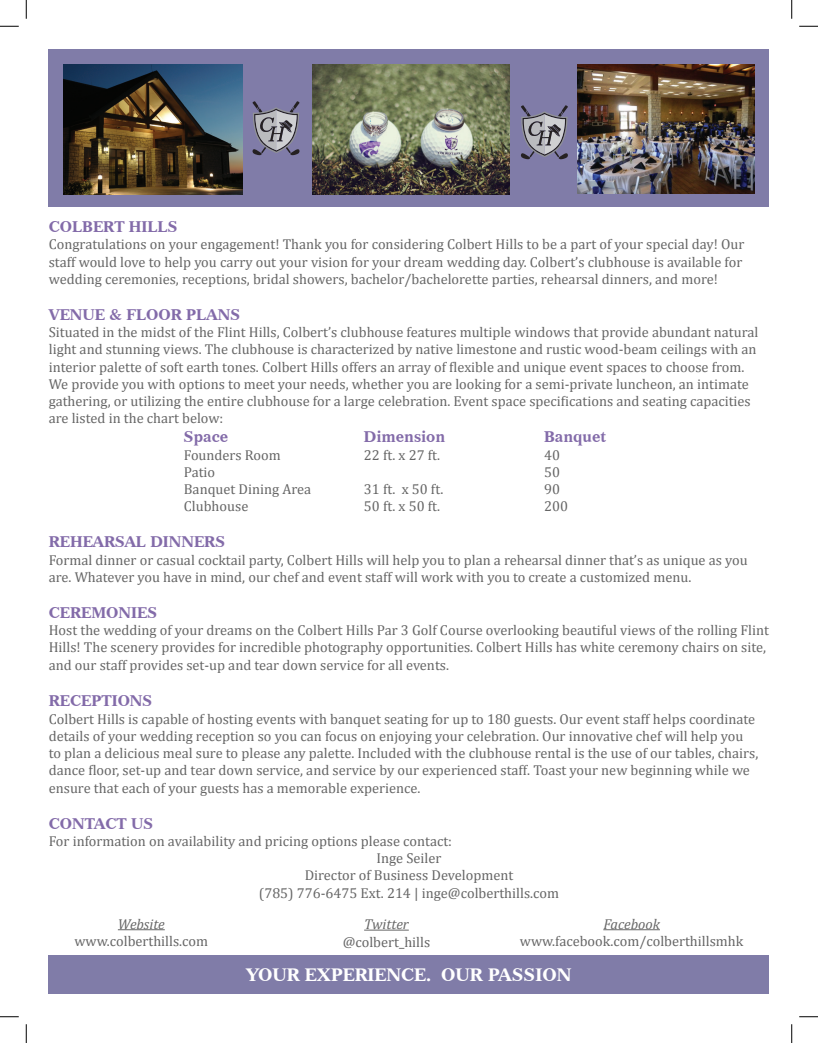
<style>
.page{position:relative;width:818px;height:1043px;background:#fff}
.page>*{position:absolute;margin:0;border:0;box-sizing:border-box;transform-origin:0 0}
.t1{font:700 17.5px "Imperial BT";color:#fff}
.t2{font:700 15px "Imperial BT";color:#836ba9}
.t3{font:14.38px/17.2px "Cambria";color:#666}
.t4{font:italic 14.38px "Cambria";color:#666}
</style>
<div class="page">
<div style="left:49px;top:49px;width:720px;height:157px;background:#807ca8"></div>
<div style="left:49px;top:955px;width:720px;height:39px;background:#807ca8"></div>
<img style="left:577px;top:64px;width:177px;height:130px">
<svg style="left:521px;top:105px;width:47px;height:54px"></svg>
<svg style="left:252px;top:101px;width:47px;height:54px"></svg>
<hr style="left:118px;top:929px;width:47px;height:1px;background:#666">
<hr style="left:364px;top:929px;width:45px;height:1px;background:#666">
<hr style="left:603px;top:929px;width:57px;height:1px;background:#666">
<img style="left:64px;top:64px;width:178px;height:131px">
<img style="left:312px;top:64px;width:197px;height:130px">
<svg style="left:0;top:25px;width:19px;height:2px"></svg>
<svg style="left:799px;top:25px;width:19px;height:2px"></svg>
<svg style="left:0;top:1016px;width:19px;height:1px"></svg>
<svg style="left:799px;top:1016px;width:19px;height:1px"></svg>
<svg style="left:25px;top:0;width:2px;height:19px"></svg>
<svg style="left:25px;top:1024px;width:2px;height:18px"></svg>
<svg style="left:791px;top:0;width:1px;height:19px"></svg>
<svg style="left:791px;top:1024px;width:1px;height:18px"></svg>
<p class="t2" style="left:49px;top:218px;width:130px">COLBERT HILLS</p>
<p class="t3" style="left:49px;top:236px;width:697px">Congratulations on your engagement! Thank you for considering Colbert Hills to be a part of your special day! Our staff would love to help you carry out your vision for your dream wedding day. Colbert’s clubhouse is available for wedding ceremonies, receptions, bridal showers, bachelor/bachelorette parties, rehearsal dinners, and more!</p>
<p class="t2" style="left:49px;top:305px;width:193px">VENUE &amp; FLOOR PLANS</p>
<p class="t3" style="left:49px;top:323px;width:711px">Situated in the midst of the Flint Hills, Colbert’s clubhouse features multiple windows that provide abundant natural light and stunning views. The clubhouse is characterized by native limestone and rustic wood-beam ceilings with an interior palette of soft earth tones. Colbert Hills offers an array of flexible and unique event spaces to choose from.<br>We provide you with options to meet your needs, whether you are looking for a semi-private luncheon, an intimate gathering, or utilizing the entire clubhouse for a large celebration. Event space specifications and seating capacities are listed in the chart below:</p>
<p class="t2" style="left:184px;top:427px;width:46px">Space</p>
<p class="t2" style="left:364px;top:427px;width:83px">Dimension</p>
<p class="t2" style="left:544px;top:427px;width:63px">Banquet</p>
<p class="t3" style="left:184px;top:446px;width:98px">Founders Room</p>
<p class="t3" style="left:364px;top:446px;width:78px">22 ft. x 27 ft.</p>
<p class="t3" style="left:544px;top:446px;width:17px">40</p>
<p class="t3" style="left:184px;top:463px;width:33px">Patio</p>
<p class="t3" style="left:544px;top:463px;width:17px">50</p>
<p class="t3" style="left:184px;top:480px;width:129px">Banquet Dining Area</p>
<p class="t3" style="left:364px;top:480px;width:81px">31 ft. x 50 ft.</p>
<p class="t3" style="left:544px;top:480px;width:17px">90</p>
<p class="t3" style="left:184px;top:497px;width:66px">Clubhouse</p>
<p class="t3" style="left:364px;top:497px;width:78px">50 ft. x 50 ft.</p>
<p class="t3" style="left:544px;top:497px;width:25px">200</p>
<p class="t2" style="left:49px;top:533px;width:178px">REHEARSAL DINNERS</p>
<p class="t3" style="left:49px;top:551px;width:700px">Formal dinner or casual cocktail party, Colbert Hills will help you to plan a rehearsal dinner that’s as unique as you are. Whatever you have in mind, our chef and event staff will work with you to create a customized menu.</p>
<p class="t2" style="left:49px;top:603px;width:110px">CEREMONIES</p>
<p class="t3" style="left:49px;top:621px;width:721px;line-height:17.6px">Host the wedding of your dreams on the Colbert Hills Par 3 Golf Course overlooking beautiful views of the rolling Flint<br>Hills! The scenery provides for incredible photography opportunities. Colbert Hills has white ceremony chairs on site, and our staff provides set-up and tear down service for all events.</p>
<p class="t2" style="left:49px;top:692px;width:105px">RECEPTIONS</p>
<p class="t3" style="left:49px;top:710px;width:711px">Colbert Hills is capable of hosting events with banquet seating for up to 180 guests. Our event staff helps coordinate details of your wedding reception so you can focus on enjoying your celebration. Our innovative chef will help you to plan a delicious meal sure to please any palette. Included with the clubhouse rental is the use of our tables, chairs, dance floor, set-up and tear down service, and service by our experienced staff. Toast your new beginning while we ensure that each of your guests has a memorable experience.</p>
<p class="t2" style="left:49px;top:814px;width:106px">CONTACT US</p>
<p class="t3" style="left:49px;top:832px;width:405px">For information on availability and pricing options please contact:</p>
<p class="t3" style="left:376px;top:849px;width:66px">Inge Seiler</p>
<p class="t3" style="left:305px;top:866px;width:210px">Director of Business Development</p>
<p class="t3" style="left:259px;top:884px;width:302px">(785) 776-6475 Ext. 214 | inge@colberthills.com</p>
<p class="t4" style="left:118px;top:913px;width:48px">Website</p>
<p class="t3" style="left:74px;top:932px;width:135px">www.colberthills.com</p>
<p class="t4" style="left:364px;top:914px;width:46px">Twitter</p>
<p class="t3" style="left:342px;top:932px;width:89px">@colbert_hills</p>
<p class="t4" style="left:603px;top:913px;width:58px">Facebook</p>
<p class="t3" style="left:520px;top:932px;width:225px">www.facebook.com/colberthillsmhk</p>
<p class="t1" style="left:246px;top:964px;width:326px">YOUR EXPERIENCE. OUR PASSION</p>
</div>
